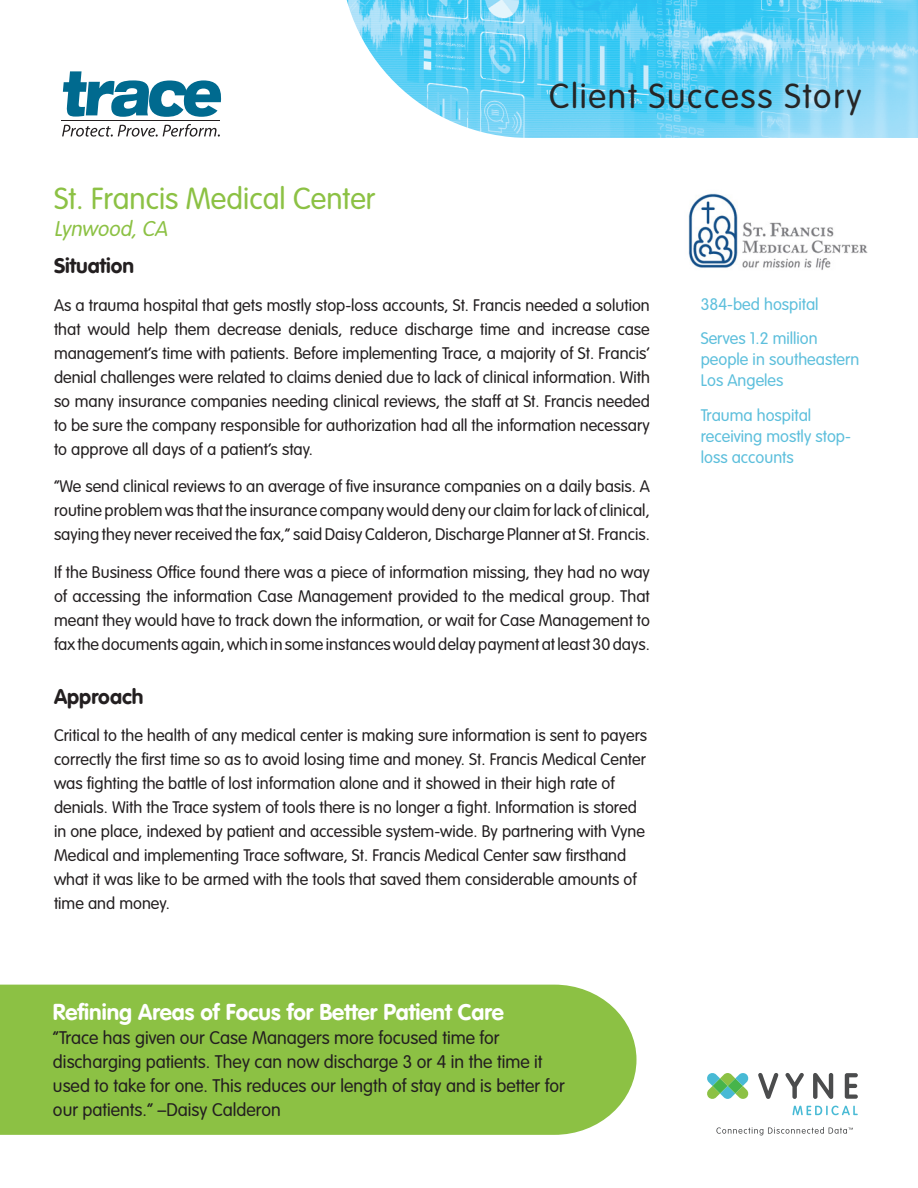
<style>
.page{position:relative;width:918px;height:1188px;background:#fff}
.page>*{position:absolute;margin:0;border:0;box-sizing:border-box;transform-origin:0 0}
.Page_Header{font:300 34.2px "VAG Rounded Std";letter-spacing:.05em;color:#262626}
.Headers{font:300 30px "VAG Rounded Std";color:#8cc144}
.Subheads-bold_blue{font:22.5px "VAG Rounded Bold";color:#fff}
.Headers-2{font:italic 300 21px "VAG Rounded Std";color:#8cc144}
.Subheaders{font:21px "VAG Rounded Bold";color:#231f20}
.Headers-3{font:21px "VAG Rounded Bold";color:#231f20}
.Subheads-bold_blue-2{font:300 18px/24px "VAG Rounded Std";color:#231f20}
.Body_Copy{font:300 16.5px/24px "VAG Rounded Std";color:#231f20;text-align:justify}
.Subheaders-2{font:300 16.5px/24px "VAG Rounded Std";color:#231f20;text-align:justify}
.Subheaders-3{font:300 16.5px/21px "VAG Rounded Std";color:#5dbfdc}
</style>
<div class="page">
<svg style="left:63px;top:71px;width:159px;height:46px"></svg>
<svg style="left:62px;top:124px;width:158px;height:13px"></svg>
<hr style="left:62px;top:120px;width:158px;height:1px;background:#231f20">
<img style="left:346px;top:0;width:572px;height:138px">
<svg style="left:707px;top:1073px;width:42px;height:26px"></svg>
<svg style="left:793px;top:1106px;width:65px;height:9px"></svg>
<svg style="left:758px;top:1073px;width:20px;height:26px"></svg>
<svg style="left:785px;top:1073px;width:19px;height:26px"></svg>
<svg style="left:813px;top:1073px;width:20px;height:26px"></svg>
<svg style="left:845px;top:1073px;width:13px;height:26px"></svg>
<svg style="left:716px;top:1127px;width:137px;height:9px"></svg>
<div style="left:0;top:985px;width:637px;height:150px;background:#8cc144"></div>
<img style="left:688px;top:193px;width:180px;height:77px">
<p class="Page_Header" style="left:549px;top:76px;width:314px">Client Success Story</p>
<p class="Headers" style="left:54px;top:181px;width:323px">St. Francis Medical Center</p>
<p class="Headers-2" style="left:54px;top:216px;width:119px">Lynwood,CA</p>
<p class="Subheaders" style="left:54px;top:254px;width:82px">Situation</p>
<p class="Subheaders-2" style="left:54px;top:294px;width:597px">As a trauma hospital that gets mostly stop-loss accounts, St. Francis needed a solution that would help them decrease denials, reduce discharge time and increase case management’s time with patients. Before implementing Trace, a majority of St. Francis’ denial challenges were related to claims denied due to lack of clinical information. With so many insurance companies needing clinical reviews, the staff at St. Francis needed to be sure the company responsible for authorization had all the information necessary to approve all days of a patient’s stay.</p>
<p class="Body_Copy" style="left:54px;top:475px;width:597px">“We send clinical reviews to an average of five insurance companies on a daily basis. A routine problem was that the insurance company would deny our claim for lack of clinical, saying they never received the fax,” said Daisy Calderon, Discharge Planner at St. Francis.</p>
<p class="Body_Copy" style="left:54px;top:561px;width:597px">If the Business Office found there was a piece of information missing, they had no way of accessing the information Case Management provided to the medical group. That meant they would have to track down the information, or wait for Case Management to fax the documents again, which in some instances would delay payment at least 30 days.</p>
<p class="Headers-3" style="left:54px;top:684px;width:91px">Approach</p>
<p class="Body_Copy" style="left:54px;top:724px;width:595px;text-align:left">Critical to the health of any medical center is making sure information is sent to payers correctly the first time so as to avoid losing time and money. St. Francis Medical Center was fighting the battle of lost information alone and it showed in their high rate of denials. With the Trace system of tools there is no longer a fight. Information is stored in one place, indexed by patient and accessible system-wide. By partnering with Vyne Medical and implementing Trace software, St. Francis Medical Center saw firsthand what it was like to be armed with the tools that saved them considerable amounts of time and money.</p>
<p class="Subheads-bold_blue" style="left:53px;top:999px;width:452px">Refining Areas of Focus for Better Patient Care</p>
<p class="Subheads-bold_blue-2" style="left:53px;top:1027px;width:513px">“Trace has given our Case Managers more focused time for discharging patients. They can now discharge 3 or 4 in the time it used to take for one. This reduces our length of stay and is better for our patients.” –Daisy Calderon</p>
<p class="Subheaders-3" style="left:701px;top:294px;width:119px">384-bed hospital</p>
<p class="Subheaders-3" style="left:701px;top:329px;width:160px">Serves 1.2 million people in southeastern<br>Los Angeles</p>
<p class="Subheaders-3" style="left:701px;top:405px;width:152px">Trauma hospital receiving mostly stop&shy;loss accounts</p>
</div>
